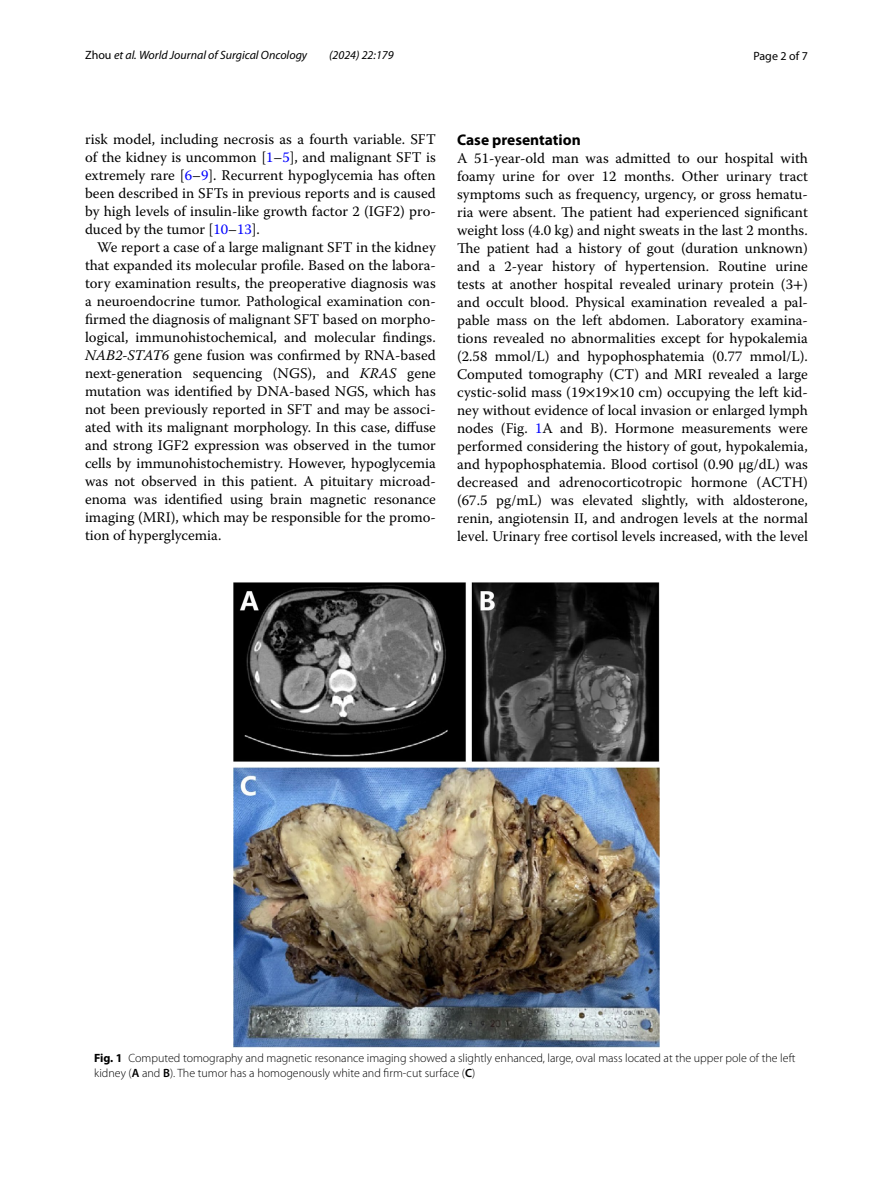
<style>
.page{position:relative;width:893px;height:1187px;background:#fff}
.page>*{position:absolute;margin:0;border:0;box-sizing:border-box;transform-origin:0 0}
.t1{font:700 15.45px "Myriad Pro";color:#000}
.t2{font:14.7px/18px "Warnock Pro";color:#000;text-align:justify}
.t3{font:300 12px/15px "Myriad Pro";color:#000}
.t4{font:italic 12px "Myriad Pro";color:#000}
.t5{font:12px "Myriad Pro";color:#000}
.s1{font-style:normal}
.s2{color:#00f}
.s3{font-style:italic}
.s4{font-family:"STIX"}
.s5{font-weight:700}
.s6{font-weight:600}
</style>
<div class="page">
<img style="left:234px;top:582px;width:425px;height:465px">
<p class="t4" style="left:85px;top:48px;width:224px"><span class="s1">Zhou</span> et al. World Journal of Surgical Oncology</p>
<p class="t4" style="left:329px;top:48px;width:66px">(2024) 22:179</p>
<p class="t5" style="left:753px;top:48px;width:56px">Page 2 of 7</p>
<p class="t2" style="left:85px;top:130px;width:352px">risk model, including necrosis as a fourth variable. SFT of the kidney is uncommon [<span class="s2">1</span>–<span class="s2">5</span>], and malignant SFT is extremely rare [<span class="s2">6</span>–<span class="s2">9</span>]. Recurrent hypoglycemia has often been described in SFTs in previous reports and is caused by high levels of insulin-like growth factor 2 (IGF2) pro&shy;duced by the tumor [<span class="s2">10</span>–<span class="s2">13</span>].</p>
<p class="t2" style="left:85px;top:238px;width:352px;text-indent:12px">We report a case of a large malignant SFT in the kidney that expanded its molecular profile. Based on the labora&shy;tory examination results, the preoperative diagnosis was a neuroendocrine tumor. Pathological examination con&shy;firmed the diagnosis of malignant SFT based on morpho&shy;logical, immunohistochemical, and molecular findings.<br><span class="s3">NAB2-STAT6</span> gene fusion was confirmed by RNA-based next-generation sequencing (NGS), and <span class="s3">KRAS</span> gene mutation was identified by DNA-based NGS, which has not been previously reported in SFT and may be associ&shy;ated with its malignant morphology. In this case, diffuse and strong IGF2 expression was observed in the tumor cells by immunohistochemistry. However, hypoglycemia was not observed in this patient. A pituitary microad&shy;enoma was identified using brain magnetic resonance imaging (MRI), which may be responsible for the promo&shy;tion of hyperglycemia.</p>
<p class="t1" style="left:457px;top:129px;width:125px">Case presentation</p>
<p class="t2" style="left:457px;top:148px;width:352px">A 51-year-old man was admitted to our hospital with foamy urine for over 12 months. Other urinary tract symptoms such as frequency, urgency, or gross hematu&shy;ria were absent. The patient had experienced significant weight loss (4.0 kg) and night sweats in the last 2 months.<br>The patient had a history of gout (duration unknown) and a 2-year history of hypertension. Routine urine tests at another hospital revealed urinary protein (3<span class="s4">+</span>) and occult blood. Physical examination revealed a pal&shy;pable mass on the left abdomen. Laboratory examina&shy;tions revealed no abnormalities except for hypokalemia (2.58 mmol/L) and hypophosphatemia (0.77 mmol/L).<br>Computed tomography (CT) and MRI revealed a large cystic-solid mass (19<span class="s4">×</span>19<span class="s4">×</span>10 cm) occupying the left kid&shy;ney without evidence of local invasion or enlarged lymph nodes (Fig. <span class="s2">1</span>A and B). Hormone measurements were performed considering the history of gout, hypokalemia, and hypophosphatemia. Blood cortisol (0.90 μg/dL) was decreased and adrenocorticotropic hormone (ACTH) (67.5 pg/mL) was elevated slightly, with aldosterone, renin, angiotensin II, and androgen levels at the normal level. Urinary free cortisol levels increased, with the level</p>
<p class="t3" style="left:94px;top:1050px;width:703px"><span class="s5">Fig. 1</span> Computed tomography and magnetic resonance imaging showed a slightly enhanced, large, oval mass located at the upper pole of the left kidney (<span class="s6">A</span> and <span class="s6">B</span>). The tumor has a homogenously white and firm-cut surface (<span class="s6">C</span>)</p>
</div>
